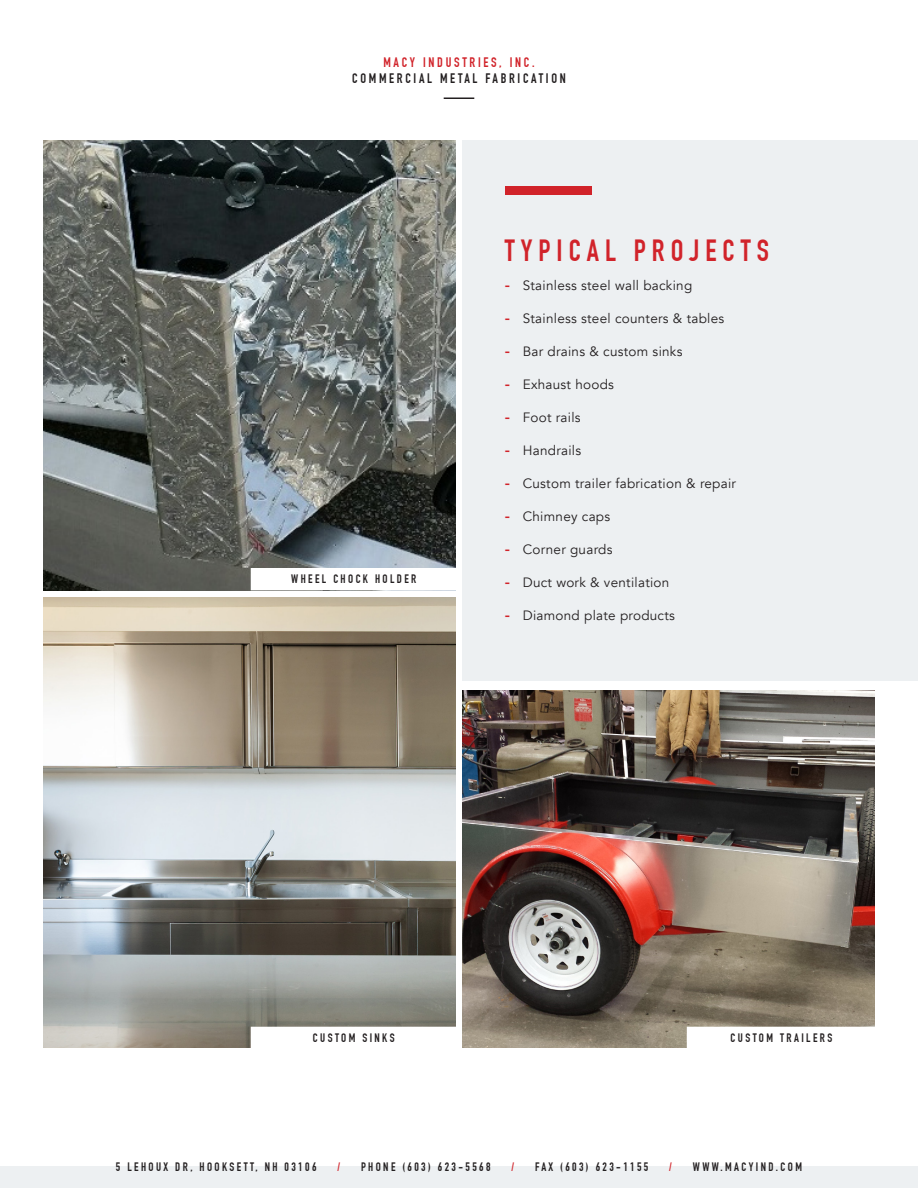
<style>
.page{position:relative;width:918px;height:1188px;background:#fff}
.page>*{position:absolute;margin:0;border:0;box-sizing:border-box;transform-origin:0 0}
.capabilities{font:700 30px "DIN Condensed";letter-spacing:.2em;color:#d1232a}
.t1{font:13.5px "Avenir";letter-spacing:.02em;color:#231f20}
.t2{font:700 13.5px/16.5px "DIN Condensed";letter-spacing:.2em;color:#231f20;text-align:center}
.t3{font:700 12px "DIN Condensed";letter-spacing:.2em;color:#231f20}
.t4{font:700 12px "DIN Condensed";color:#d1232a}
.s1{color:#d1232a}
.s2{font-family:"DIN Condensed";font-weight:700;color:#d1232a}
</style>
<div class="page">
<div style="left:0;top:1166px;width:918px;height:22px;background:#edf0f2"></div>
<hr style="left:444px;top:98px;width:30px;height:1px;background:#231f20">
<div style="left:463px;top:141px;width:455px;height:540px;background:#edf0f2"></div>
<img style="left:463px;top:691px;width:411px;height:356px">
<div style="left:506px;top:186px;width:86px;height:9px;background:#d1232a"></div>
<img style="left:44px;top:598px;width:411px;height:449px">
<img style="left:44px;top:141px;width:411px;height:449px">
<div style="left:687px;top:1027px;width:189px;height:22px;background:#fff"></div>
<div style="left:251px;top:1027px;width:205px;height:22px;background:#fff"></div>
<div style="left:251px;top:568px;width:205px;height:22px;background:#fff"></div>
<p class="t2" style="left:352px;top:54px;width:215px"><span class="s1">MACY INDUSTRIES, INC.<br></span>COMMERCIAL METAL FABRICATION</p>
<p class="t3" style="left:291px;top:572px;width:127px">WHEEL CHOCK HOLDER</p>
<p class="capabilities" style="left:505px;top:233px;width:266px">TYPICAL PROJECTS</p>
<p class="t1" style="left:505px;top:277px;width:189px"><span class="s2">-</span> Stainless steel wall backing</p>
<p class="t1" style="left:505px;top:310px;width:221px"><span class="s2">-</span> Stainless steel counters &amp; tables</p>
<p class="t1" style="left:505px;top:343px;width:179px"><span class="s2">-</span> Bar drains &amp; custom sinks</p>
<p class="t1" style="left:505px;top:376px;width:111px"><span class="s2">-</span> Exhaust hoods</p>
<p class="t1" style="left:505px;top:409px;width:77px"><span class="s2">-</span> Foot rails</p>
<p class="t1" style="left:505px;top:442px;width:78px"><span class="s2">-</span> Handrails</p>
<p class="t1" style="left:505px;top:475px;width:233px"><span class="s2">-</span> Custom trailer fabrication &amp; repair</p>
<p class="t1" style="left:505px;top:508px;width:107px"><span class="s2">-</span> Chimney caps</p>
<p class="t1" style="left:505px;top:541px;width:109px"><span class="s2">-</span> Corner guards</p>
<p class="t1" style="left:505px;top:574px;width:166px"><span class="s2">-</span> Duct work &amp; ventilation</p>
<p class="t1" style="left:505px;top:607px;width:172px"><span class="s2">-</span> Diamond plate products</p>
<p class="t3" style="left:313px;top:1031px;width:83px">CUSTOM SINKS</p>
<p class="t3" style="left:731px;top:1031px;width:103px">CUSTOM TRAILERS</p>
<p class="t3" style="left:116px;top:1159px;width:202px">5 LEHOUX DR, HOOKSETT, NH 03106</p>
<p class="t4" style="left:337px;top:1159px;width:4px">/</p>
<p class="t3" style="left:361px;top:1159px;width:131px">PHONE (603) 623-5568</p>
<p class="t4" style="left:512px;top:1159px;width:4px">/</p>
<p class="t3" style="left:535px;top:1159px;width:115px">FAX (603) 623-1155</p>
<p class="t4" style="left:669px;top:1159px;width:4px">/</p>
<p class="t3" style="left:693px;top:1159px;width:111px">WWW.MACYIND.COM</p>
</div>
